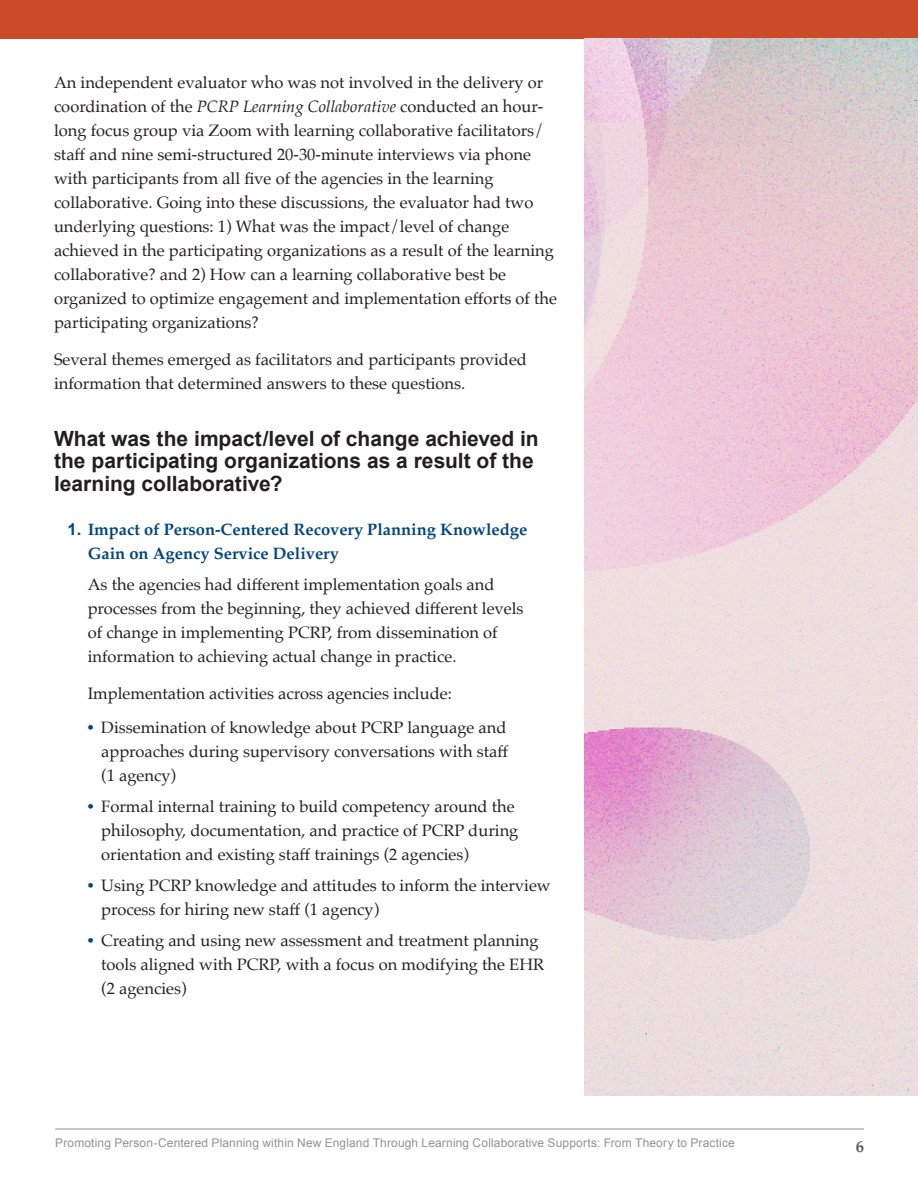
<style>
.page{position:relative;width:918px;height:1188px;background:#fff}
.page>*{position:absolute;margin:0;border:0;box-sizing:border-box;transform-origin:0 0}
.t1{font:700 21px/22.5px "Arial";color:#231f20}
.P_indent{font:16.5px/24px "Palatino";color:#231f20}
.t2{font:700 16.5px/24px "Palatino";color:#00467e}
.t3{font:700 16.5px "Palatino";color:#57585a}
.t4{font:12px "Arial";letter-spacing:.01em;color:#919396}
.s1{font-style:italic}
.s2{font-family:"Arial"}
.s3{font-family:"Arial";font-weight:700;color:#00467e}
</style>
<div class="page">
<div style="left:0;top:0;width:918px;height:39px;background:#cb4a27"></div>
<hr style="left:55px;top:1129px;width:809px;height:1px;background:#919396">
<img style="left:584px;top:39px;width:334px;height:1056px">
<p class="P_indent" style="left:54px;top:70px;width:505px">An independent evaluator who was not involved in the delivery or coordination of the <span class="s1">PCRP Learning Collaborative</span> conducted an hour&shy;long focus group via Zoom with learning collaborative facilitators/ staff and nine semi-structured 20-30-minute interviews via phone with participants from all five of the agencies in the learning collaborative. Going into these discussions, the evaluator had two underlying questions: 1) What was the impact/level of change achieved in the participating organizations as a result of the learning collaborative? and 2) How can a learning collaborative best be organized to optimize engagement and implementation efforts of the participating organizations?</p>
<p class="P_indent" style="left:54px;top:348px;width:475px">Several themes emerged as facilitators and participants provided information that determined answers to these questions.</p>
<p class="t1" style="left:54px;top:428px;width:486px">What was the impact/level of change achieved in the participating organizations as a result of the learning collaborative?</p>
<p class="t2" style="left:88px;top:517px;width:441px;text-indent:-20px"><span class="s2">1.</span> Impact of Person-Centered Recovery Planning Knowledge<br>Gain on Agency Service Delivery</p>
<p class="P_indent" style="left:88px;top:572px;width:437px">As the agencies had different implementation goals and processes from the beginning, they achieved different levels of change in implementing PCRP, from dissemination of information to achieving actual change in practice.</p>
<p class="P_indent" style="left:88px;top:681px;width:366px">Implementation activities across agencies include:</p>
<p class="P_indent" style="left:101px;top:716px;width:408px;text-align:justify;text-indent:-14px"><span class="s3">•</span> Dissemination of knowledge about PCRP language and approaches during supervisory conversations with staff (1 agency)</p>
<p class="P_indent" style="left:101px;top:795px;width:419px;text-indent:-14px"><span class="s3">•</span> Formal internal training to build competency around the philosophy, documentation, and practice of PCRP during orientation and existing staff trainings (2 agencies)</p>
<p class="P_indent" style="left:101px;top:874px;width:451px;text-indent:-14px"><span class="s3">•</span> Using PCRP knowledge and attitudes to inform the interview process for hiring new staff (1 agency)</p>
<p class="P_indent" style="left:101px;top:929px;width:444px;text-indent:-14px"><span class="s3">•</span> Creating and using new assessment and treatment planning tools aligned with PCRP, with a focus on modifying the EHR (2 agencies)</p>
<p class="t4" style="left:55px;top:1135px;width:681px">Promoting Person-Centered Planning within New England Through Learning Collaborative Supports: From Theory to Practice</p>
<p class="t3" style="left:856px;top:1132px;width:10px">6</p>
</div>
